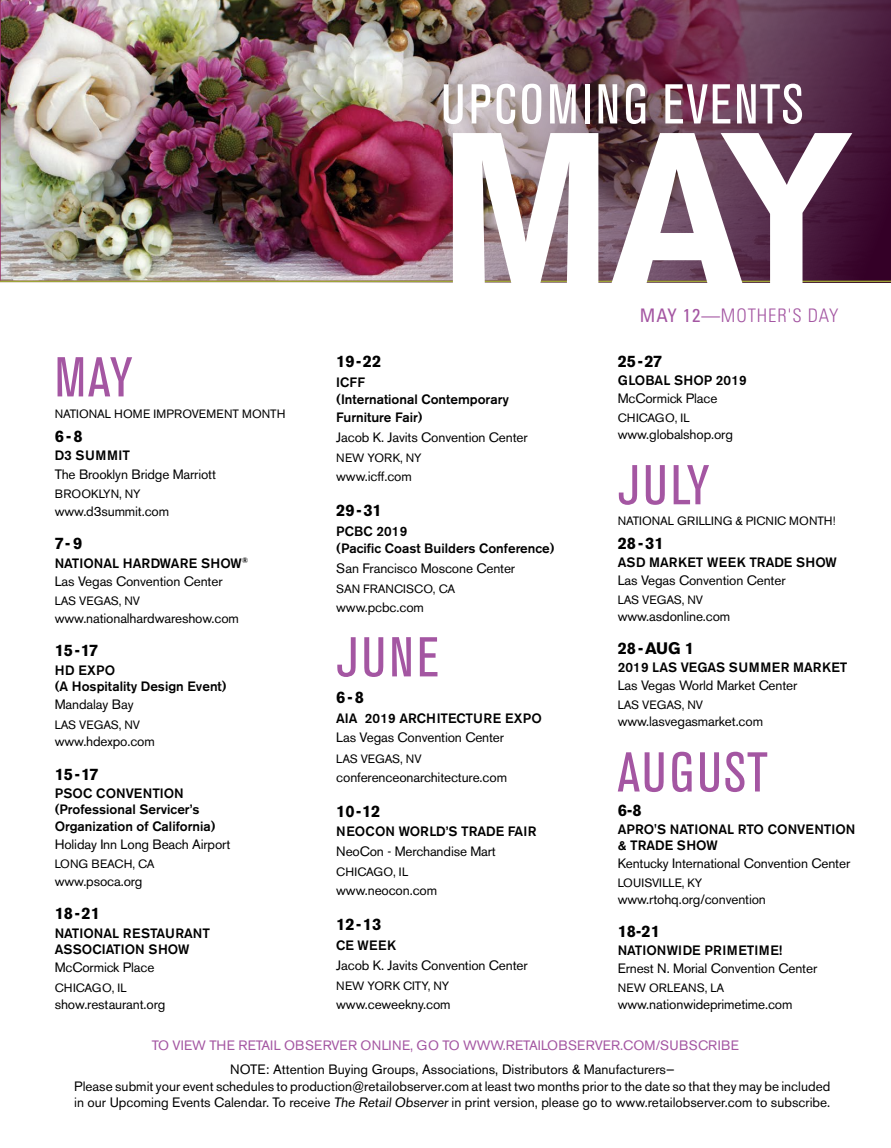
<style>
.page{position:relative;width:891px;height:1148px;background:#fff}
.page>*{position:absolute;margin:0;border:0;box-sizing:border-box;transform-origin:0 0}
.t1{font:700 214.35px "Akzidenz Grotesk BE";color:#fff;scale:.87 1}
.RO16_1Calendar_Month{font:condensed 55.5px "Akzidenz Grotesk BE";letter-spacing:.06em;color:#a456a2}
.RO16_1Calendar_Month-2{font:condensed 55.5px "Akzidenz Grotesk BE";letter-spacing:.04em;color:#fff}
.t2{font:300 condensed 18.6px "Univers";letter-spacing:.05em;color:#a456a2}
.RO16_2Calendar_Date{font:700 16.5px "Akzidenz Grotesk BE";letter-spacing:-.01em;color:#000}
.RO16_4Calendar_Venue{font:13.5px "Akzidenz Grotesk BE";letter-spacing:-.01em;color:#000}
.RO16_3Calendar_Event{font:500 13.5px/16.2px "Akzidenz Grotesk BE";color:#000}
.RO16_6Calendar_websi{font:13.5px "Akzidenz Grotesk BE";letter-spacing:-.01em;color:#000}
.RO16_4Calendar_Venue-2{font:13.5px "Akzidenz Grotesk BE";letter-spacing:.01em;color:#a456a2}
.RO16_3Calendar_Event-2{font:500 13.5px "Akzidenz Grotesk BE";letter-spacing:.02em;color:#000}
.RO16_3Calendar_Event-3{font:500 13.5px "Akzidenz Grotesk BE";letter-spacing:.04em;color:#000}
.RO16_5Calendar_City{font:12px "Akzidenz Grotesk BE";letter-spacing:-.01em;color:#000}
.RO16_5Calendar_City-2{font:12px "Akzidenz Grotesk BE";letter-spacing:.01em;color:#000}
.s1{font-weight:400}
</style>
<div class="page">
<img style="left:0;top:0;width:891px;height:283px">
<hr style="left:0;top:281px;width:891px;height:1px;background:#9da538">
<p class="RO16_1Calendar_Month-2" style="left:441px;top:73px;width:364px">UPCOMING EVENTS</p>
<p class="t1" style="left:440px;top:86px;width:475px">MAY</p>
<p class="RO16_1Calendar_Month" style="left:55px;top:346px;width:79px">MAY</p>
<p class="RO16_5Calendar_City-2" style="left:55px;top:406px;width:232px">NATIONAL HOME IMPROVEMENT MONTH</p>
<p class="RO16_2Calendar_Date" style="left:55px;top:427px;width:29px">6 -8</p>
<p class="RO16_3Calendar_Event-3" style="left:55px;top:447px;width:77px">D3 SUMMIT</p>
<p class="RO16_4Calendar_Venue" style="left:55px;top:466px;width:163px">The Brooklyn Bridge Marriott</p>
<p class="RO16_5Calendar_City-2" style="left:55px;top:486px;width:87px">BROOKLYN, NY</p>
<p class="RO16_6Calendar_websi" style="left:55px;top:503px;width:116px">www.d3summit.com</p>
<p class="RO16_2Calendar_Date" style="left:55px;top:534px;width:29px">7-9</p>
<p class="RO16_3Calendar_Event" style="left:55px;top:554px;width:195px">NATIONAL HARDWARE SHOW<sup>®</sup></p>
<p class="RO16_4Calendar_Venue" style="left:55px;top:573px;width:169px">Las Vegas Convention Center</p>
<p class="RO16_5Calendar_City" style="left:55px;top:594px;width:87px">LAS VEGAS, NV</p>
<p class="RO16_6Calendar_websi" style="left:55px;top:610px;width:186px">www.nationalhardwareshow.com</p>
<p class="RO16_2Calendar_Date" style="left:55px;top:641px;width:45px">15-17</p>
<p class="RO16_3Calendar_Event" style="left:55px;top:662px;width:173px">HD EXPO<br>(A Hospitality Design Event)</p>
<p class="RO16_4Calendar_Venue" style="left:55px;top:696px;width:80px">Mandalay Bay</p>
<p class="RO16_5Calendar_City" style="left:55px;top:717px;width:87px">LAS VEGAS, NV</p>
<p class="RO16_6Calendar_websi" style="left:55px;top:733px;width:102px">www.hdexpo.com</p>
<p class="RO16_2Calendar_Date" style="left:55px;top:764px;width:46px">15-17</p>
<p class="RO16_3Calendar_Event" style="left:55px;top:785px;width:131px">PSOC CONVENTION</p>
<p class="RO16_3Calendar_Event" style="left:55px;top:801px;width:162px">(Professional Servicer’s<br>Organization of California)</p>
<p class="RO16_4Calendar_Venue" style="left:55px;top:836px;width:177px">Holiday Inn Long Beach Airport</p>
<p class="RO16_5Calendar_City" style="left:55px;top:856px;width:101px">LONG BEACH, CA</p>
<p class="RO16_6Calendar_websi" style="left:55px;top:873px;width:89px">www.psoca.org</p>
<p class="RO16_2Calendar_Date" style="left:55px;top:904px;width:47px">18-21</p>
<p class="RO16_3Calendar_Event" style="left:55px;top:925px;width:157px">NATIONAL RESTAURANT<br>ASSOCIATION SHOW</p>
<p class="RO16_4Calendar_Venue" style="left:55px;top:959px;width:101px">McCormick Place</p>
<p class="RO16_5Calendar_City-2" style="left:55px;top:980px;width:74px">CHICAGO, IL</p>
<p class="RO16_6Calendar_websi" style="left:55px;top:996px;width:112px">show.restaurant.org</p>
<p class="RO16_2Calendar_Date" style="left:336px;top:352px;width:47px">19-22</p>
<p class="RO16_3Calendar_Event" style="left:336px;top:374px;width:30px">ICFF</p>
<p class="RO16_3Calendar_Event" style="left:336px;top:391px;width:174px;line-height:17.5px">(International Contemporary<br>Furniture Fair)</p>
<p class="RO16_4Calendar_Venue" style="left:336px;top:429px;width:193px">Jacob K. Javits Convention Center</p>
<p class="RO16_5Calendar_City" style="left:336px;top:451px;width:87px">NEW YORK, NY</p>
<p class="RO16_6Calendar_websi" style="left:336px;top:468px;width:77px">www.icff.com</p>
<p class="RO16_2Calendar_Date" style="left:336px;top:500px;width:47px">29-31</p>
<p class="RO16_3Calendar_Event" style="left:336px;top:522px;width:220px;line-height:17.5px">PCBC 2019<br>(Pacific Coast Builders Conference)</p>
<p class="RO16_4Calendar_Venue" style="left:336px;top:560px;width:180px">San Francisco Moscone Center</p>
<p class="RO16_5Calendar_City-2" style="left:336px;top:582px;width:120px">SAN FRANCISCO, CA</p>
<p class="RO16_6Calendar_websi" style="left:336px;top:599px;width:89px">www.pcbc.com</p>
<p class="RO16_1Calendar_Month" style="left:336px;top:626px;width:104px">JUNE</p>
<p class="RO16_2Calendar_Date" style="left:336px;top:687px;width:29px">6-8</p>
<p class="RO16_3Calendar_Event" style="left:336px;top:709px;width:207px">AIA 2019 ARCHITECTURE EXPO</p>
<p class="RO16_4Calendar_Venue" style="left:336px;top:729px;width:169px">Las Vegas Convention Center</p>
<p class="RO16_5Calendar_City" style="left:336px;top:751px;width:87px">LAS VEGAS, NV</p>
<p class="RO16_6Calendar_websi" style="left:336px;top:768px;width:172px">conferenceonarchitecture.com</p>
<p class="RO16_2Calendar_Date" style="left:336px;top:801px;width:46px">10-12</p>
<p class="RO16_3Calendar_Event" style="left:336px;top:823px;width:202px">NEOCON WORLD’S TRADE FAIR</p>
<p class="RO16_4Calendar_Venue" style="left:336px;top:843px;width:161px">NeoCon - Merchandise Mart</p>
<p class="RO16_5Calendar_City-2" style="left:336px;top:865px;width:74px">CHICAGO, IL</p>
<p class="RO16_6Calendar_websi" style="left:336px;top:882px;width:102px">www.neocon.com</p>
<p class="RO16_2Calendar_Date" style="left:336px;top:915px;width:47px">12-13</p>
<p class="RO16_3Calendar_Event" style="left:336px;top:937px;width:61px">CE WEEK</p>
<p class="RO16_4Calendar_Venue" style="left:336px;top:957px;width:193px">Jacob K. Javits Convention Center</p>
<p class="RO16_5Calendar_City" style="left:336px;top:978px;width:115px">NEW YORK CITY, NY</p>
<p class="RO16_6Calendar_websi" style="left:336px;top:996px;width:116px">www.ceweekny.com</p>
<p class="t2" style="left:640px;top:304px;width:200px"><span class="s1">MAY 12—</span>MOTHER'S DAY</p>
<p class="RO16_2Calendar_Date" style="left:618px;top:352px;width:46px">25-27</p>
<p class="RO16_3Calendar_Event" style="left:618px;top:372px;width:131px">GLOBAL SHOP 2019</p>
<p class="RO16_4Calendar_Venue" style="left:618px;top:390px;width:101px">McCormick Place</p>
<p class="RO16_5Calendar_City-2" style="left:618px;top:410px;width:74px">CHICAGO, IL</p>
<p class="RO16_6Calendar_websi" style="left:618px;top:426px;width:117px">www.globalshop.org</p>
<p class="RO16_1Calendar_Month" style="left:618px;top:454px;width:93px">JULY</p>
<p class="RO16_5Calendar_City-2" style="left:618px;top:514px;width:219px">NATIONAL GRILLING &amp; PICNIC MONTH!</p>
<p class="RO16_2Calendar_Date" style="left:618px;top:534px;width:47px">28-31</p>
<p class="RO16_3Calendar_Event" style="left:618px;top:554px;width:221px">ASD MARKET WEEK TRADE SHOW</p>
<p class="RO16_4Calendar_Venue" style="left:618px;top:572px;width:169px">Las Vegas Convention Center</p>
<p class="RO16_5Calendar_City" style="left:618px;top:592px;width:87px">LAS VEGAS, NV</p>
<p class="RO16_6Calendar_websi" style="left:618px;top:608px;width:114px">www.asdonline.com</p>
<p class="RO16_2Calendar_Date" style="left:618px;top:639px;width:78px">28-AUG 1</p>
<p class="RO16_3Calendar_Event" style="left:618px;top:659px;width:231px">2019 LAS VEGAS SUMMER MARKET</p>
<p class="RO16_4Calendar_Venue" style="left:618px;top:677px;width:181px">Las Vegas World Market Center</p>
<p class="RO16_5Calendar_City" style="left:618px;top:697px;width:87px">LAS VEGAS, NV</p>
<p class="RO16_6Calendar_websi" style="left:618px;top:713px;width:147px">www.lasvegasmarket.com</p>
<p class="RO16_1Calendar_Month" style="left:618px;top:741px;width:152px">AUGUST</p>
<p class="RO16_2Calendar_Date" style="left:618px;top:801px;width:26px">6-8</p>
<p class="RO16_3Calendar_Event" style="left:618px;top:821px;width:239px;line-height:15.8px">APRO'S NATIONAL RTO CONVENTION &amp; TRADE SHOW</p>
<p class="RO16_4Calendar_Venue" style="left:618px;top:855px;width:234px">Kentucky International Convention Center</p>
<p class="RO16_5Calendar_City" style="left:618px;top:875px;width:86px">LOUISVILLE, KY</p>
<p class="RO16_6Calendar_websi" style="left:618px;top:891px;width:150px">www.rtohq.org/convention</p>
<p class="RO16_2Calendar_Date" style="left:618px;top:922px;width:44px">18-21</p>
<p class="RO16_3Calendar_Event-2" style="left:618px;top:942px;width:166px">NATIONWIDE PRIMETIME!</p>
<p class="RO16_4Calendar_Venue" style="left:618px;top:960px;width:201px">Ernest N. Morial Convention Center</p>
<p class="RO16_5Calendar_City" style="left:618px;top:980px;width:108px">NEW ORLEANS, LA</p>
<p class="RO16_6Calendar_websi" style="left:618px;top:996px;width:176px">www.nationwideprimetime.com</p>
<p class="RO16_4Calendar_Venue-2" style="left:152px;top:1037px;width:589px">TO VIEW THE RETAIL OBSERVER ONLINE, GO TO WWW.RETAILOBSERVER.COM/SUBSCRIBE</p>
<p class="RO16_4Calendar_Venue" style="left:230px;top:1061px;width:446px">NOTE: Attention Buying Groups, Associations, Distributors &amp; Manufacturers—</p>
<p class="RO16_4Calendar_Venue" style="left:74px;top:1077px;width:758px">Please submit your event schedules to production@retailobserver.com at least two months prior to the date so that they may be included</p>
<p class="RO16_4Calendar_Venue" style="left:74px;top:1094px;width:758px">in our Upcoming Events Calendar. To receive The Retail Observer in print version, please go to www.retailobserver.com to subscribe.</p>
</div>
